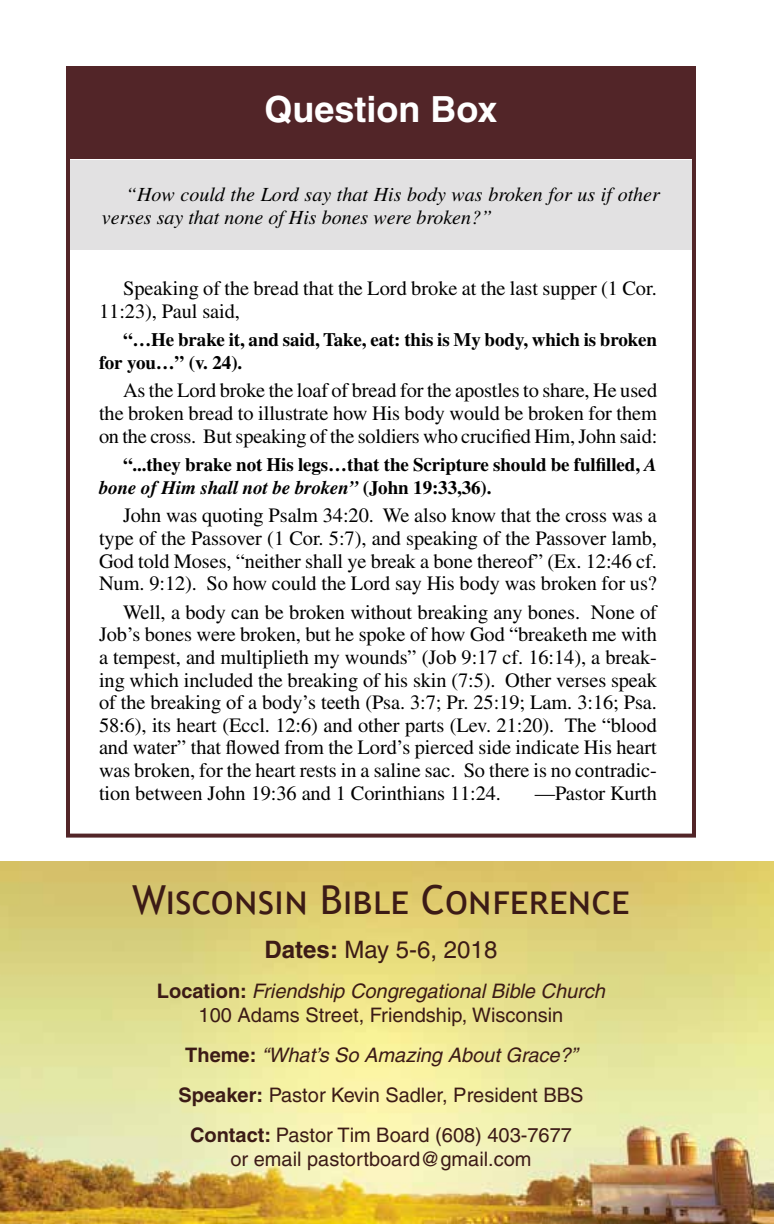
<style>
.page{position:relative;width:774px;height:1224px;background:#fff}
.page>*{position:absolute;margin:0;border:0;box-sizing:border-box;transform-origin:0 0}
.t1{font:40px "Trebuchet MS";color:#3c1b16}
.t2{font:700 36px "Helvetica";color:#fff}
.t3{font:24px "Helvetica";color:#3c1b16}
.t4{font:20.4px/22.6px "Times";letter-spacing:-.005em;color:#000;text-align:justify}
.t5{font:20px/40px "Helvetica";color:#3c1b16;text-align:center}
.t6{font:italic 20px/23.4px "Times";color:#000}
.t7{font:italic 20px/24px "Helvetica";color:#3c1b16;text-align:center}
.t8{font:700 19px/22.6px "Times";letter-spacing:-.005em;color:#000}
.s1{font-style:italic}
.s2{font-weight:700}
.s3{font-weight:700;font-style:normal}
.s4{font-style:normal}
</style>
<div class="page">
<img style="left:0;top:862px;width:774px;height:362px">
<div style="left:66px;top:160px;width:630px;height:90px;background:#e2e1e2"></div>
<div style="left:66px;top:67px;width:630px;height:92px;background:#522528"></div>
<div style="left:66px;top:66px;width:630px;height:772px;border:4px solid #522528"></div>
<h2 class="t2" style="left:265px;top:87px;width:234px">Question Box</h2>
<p class="t6" style="left:102px;top:182px;width:559px;text-indent:24px">“How could the Lord say that His body was broken for us if other verses say that none of His bones were broken?”</p>
<p class="t4" style="left:99px;top:277px;width:559px;text-indent:24px">Speaking of the bread that the Lord broke at the last supper (1 Cor.<br>11:23), Paul said,</p>
<p class="t8" style="left:99px;top:328px;width:560px;text-indent:24px">“…He brake it, and said, Take, eat: this is My body, which is broken for you…” (v. 24).</p>
<p class="t4" style="left:99px;top:379px;width:560px;text-indent:24px">As the Lord broke the loaf of bread for the apostles to share, He used the broken bread to illustrate how His body would be broken for them on the cross. But speaking of the soldiers who crucified Him, John said:</p>
<p class="t8" style="left:99px;top:453px;width:560px;text-indent:24px">“...they brake not His legs…that the Scripture should be fulfilled, <span class="s1">A bone of Him shall not be broken”</span> (John 19:33,36).</p>
<p class="t4" style="left:99px;top:504px;width:560px;text-indent:24px">John was quoting Psalm 34:20. We also know that the cross was a type of the Passover (1 Cor. 5:7), and speaking of the Passover lamb, God told Moses, “neither shall ye break a bone thereof” (Ex. 12:46 cf.<br>Num. 9:12). So how could the Lord say His body was broken for us?</p>
<p class="t4" style="left:99px;top:601px;width:560px;text-indent:24px">Well, a body can be broken without breaking any bones. None of Job’s bones were broken, but he spoke of how God “breaketh me with a tempest, and multiplieth my wounds” (Job 9:17 cf. 16:14), a break&shy;ing which included the breaking of his skin (7:5). Other verses speak of the breaking of a body’s teeth (Psa. 3:7; Pr. 25:19; Lam. 3:16; Psa.<br>58:6), its heart (Eccl. 12:6) and other parts (Lev. 21:20). The “blood and water” that flowed from the Lord’s pierced side indicate His heart was broken, for the heart rests in a saline sac. So there is no contradic&shy;tion between John 19:36 and 1 Corinthians 11:24.</p>
<p class="t4" style="left:535px;top:781px;width:124px">—Pastor Kurth</p>
<h1 class="t1" style="left:132px;top:875px;width:499px">Wisconsin Bible Conference</h1>
<p class="t3" style="left:265px;top:935px;width:234px"><span class="s2">Dates:</span> May 5-6, 2018</p>
<p class="t7" style="left:157px;top:979px;width:450px"><span class="s3">Location:</span> Friendship Congregational Bible Church<br><span class="s4">100 Adams Street, Friendship, Wisconsin</span></p>
<p class="t5" style="left:179px;top:1035px;width:406px"><span class="s2">Theme:</span> <span class="s1">“What’s So Amazing About Grace?”<br></span><span class="s2">Speaker:</span> Pastor Kevin Sadler, President BBS<br><span class="s2">Contact:</span> Pastor Tim Board (608) 403-7677</p>
<p class="t5" style="left:230px;top:1139px;width:303px">or email pastortboard@gmail.com</p>
</div>
